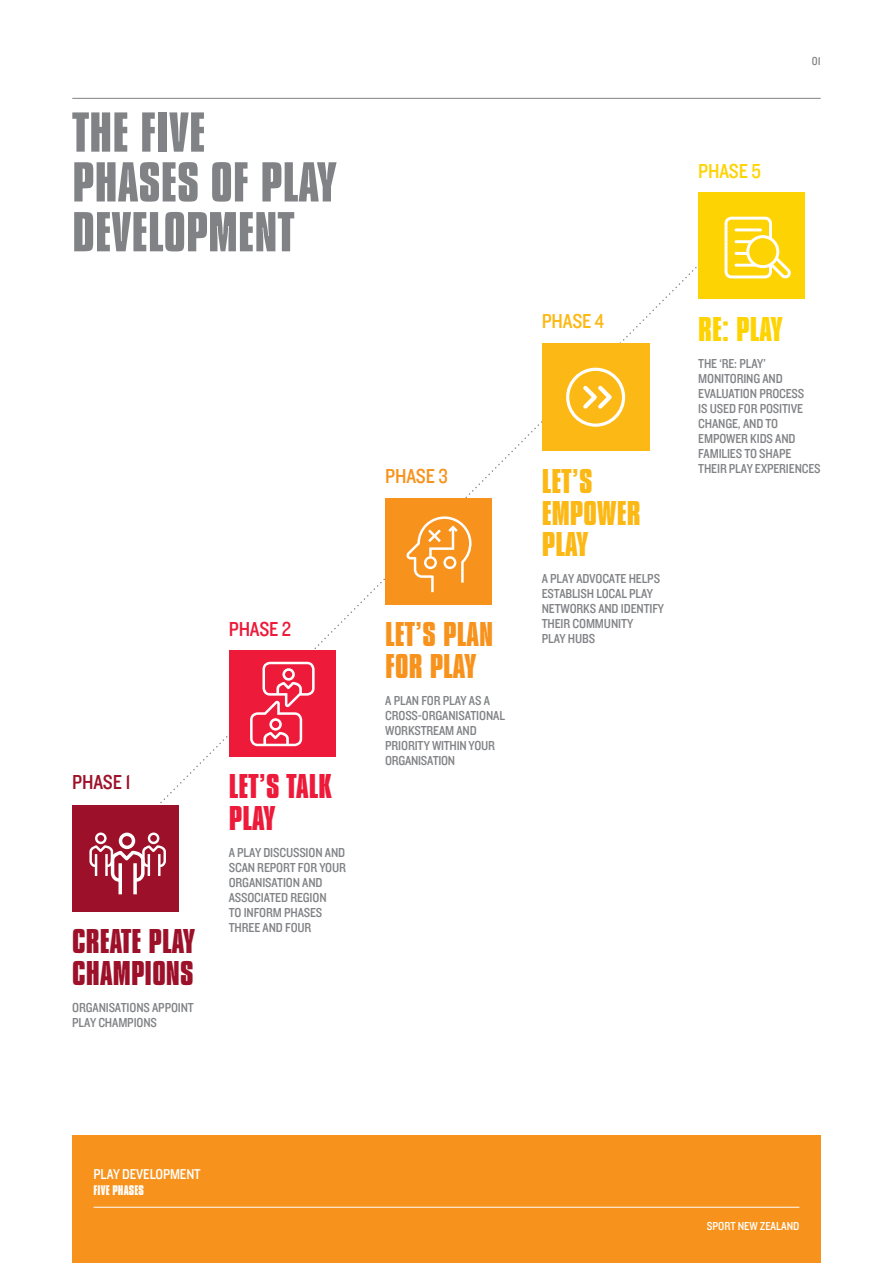
<style>
.page{position:relative;width:893px;height:1263px;background:#fff}
.page>*{position:absolute;margin:0;border:0;box-sizing:border-box;transform-origin:0 0}
.POINTS{font:700 51.45px/49.8px "Compacta MT Std";letter-spacing:.005em;color:#808285}
.POINTS-2{font:700 31.5px/31.5px "Compacta MT Std";letter-spacing:.005em;color:#9c1129}
.POINTS-3{font:700 31.5px/31.5px "Compacta MT Std";letter-spacing:.005em;color:#f7931d}
.POINTS-4{font:700 31.5px/31.5px "Compacta MT Std";letter-spacing:.005em;color:#fcb814}
.POINTS-5{font:700 31.5px/31.5px "Compacta MT Std";letter-spacing:.005em;color:#ed1a3a}
.POINTS-6{font:700 31.5px "Compacta MT Std";letter-spacing:.005em;color:#fed304}
.Box_Title{font:21px "Knockout HTF30 Junior Welterwt";letter-spacing:-.01em;color:#9c1129}
.Box_Title-2{font:21px "Knockout HTF30 Junior Welterwt";letter-spacing:-.01em;color:#ed1a3a}
.Box_Title-3{font:21px "Knockout HTF30 Junior Welterwt";letter-spacing:-.01em;color:#f7931d}
.Box_Title-4{font:21px "Knockout HTF30 Junior Welterwt";letter-spacing:-.01em;color:#fcb814}
.Box_Title-5{font:21px "Knockout HTF30 Junior Welterwt";letter-spacing:-.01em;color:#fed304}
.Box_Title-6{font:14.85px "Knockout HTF30 Junior Welterwt";letter-spacing:-.01em;color:#fff}
.chart_angle{font:13.5px/15px "Knockout HTF30 Junior Welterwt";letter-spacing:-.01em;color:#808285}
.grey_heading{font:700 12.75px "Compacta MT Std";letter-spacing:.005em;color:#fff}
.white_text_base{font:12px "Knockout HTF30 Junior Welterwt";letter-spacing:-.005em;color:#fff}
.grey_text{font:12px "Knockout HTF30 Junior Welterwt";color:#808285}
</style>
<div class="page">
<hr style="left:72px;top:98px;width:749px;height:1px;background:#808285">
<div style="left:72px;top:805px;width:107px;height:106px;background:#9c1129"></div>
<svg style="left:89px;top:832px;width:77px;height:62px"></svg>
<div style="left:229px;top:651px;width:106px;height:106px;background:#ed1a3a"></div>
<svg style="left:250px;top:662px;width:65px;height:84px"></svg>
<div style="left:385px;top:498px;width:107px;height:107px;background:#f7931d"></div>
<svg style="left:406px;top:516px;width:66px;height:76px"></svg>
<div style="left:542px;top:343px;width:107px;height:108px;background:#fcb814"></div>
<div style="left:566px;top:368px;width:59px;height:59px;border:3px solid #fff;border-radius:50%"></div>
<svg style="left:583px;top:385px;width:29px;height:24px"></svg>
<div style="left:698px;top:192px;width:107px;height:107px;background:#fed304"></div>
<svg style="left:724px;top:217px;width:67px;height:61px"></svg>
<div style="left:72px;top:1135px;width:749px;height:128px;background:#f7931d"></div>
<hr style="left:94px;top:1207px;width:705px;height:1px;background:#fff">
<p class="POINTS" style="left:72px;top:107px;width:266px">THE FIVE<br>PHASES OF PLAY<br>DEVELOPMENT</p>
<p class="Box_Title-2" style="left:229px;top:618px;width:64px">PHASE 2</p>
<p class="Box_Title" style="left:72px;top:771px;width:60px">PHASE 1</p>
<p class="POINTS-2" style="left:72px;top:926px;width:124px">CREATE PLAY<br>CHAMPIONS</p>
<p class="chart_angle" style="left:72px;top:1000px;width:123px">ORGANISATIONS APPOINT<br>PLAY CHAMPIONS</p>
<p class="POINTS-5" style="left:229px;top:771px;width:105px">LET’S TALK<br>PLAY</p>
<p class="chart_angle" style="left:229px;top:845px;width:119px">A PLAY DISCUSSION AND<br>SCAN REPORT FOR YOUR<br>ORGANISATION AND<br>ASSOCIATED REGION<br>TO INFORM PHASES<br>THREE AND FOUR</p>
<p class="Box_Title-5" style="left:698px;top:160px;width:64px">PHASE 5</p>
<p class="grey_text" style="left:812px;top:55px;width:10px">01</p>
<p class="Box_Title-3" style="left:385px;top:465px;width:64px">PHASE 3</p>
<p class="POINTS-3" style="left:385px;top:619px;width:109px">LET’S PLAN<br>FOR PLAY</p>
<p class="chart_angle" style="left:385px;top:693px;width:121px">A PLAN FOR PLAY AS A<br>CROSS-ORGANISATIONAL<br>WORKSTREAM AND<br>PRIORITY WITHIN YOUR<br>ORGANISATION</p>
<p class="Box_Title-4" style="left:542px;top:310px;width:64px">PHASE 4</p>
<p class="POINTS-4" style="left:542px;top:465px;width:100px">LET’S<br>EMPOWER<br>PLAY</p>
<p class="chart_angle" style="left:542px;top:572px;width:124px">A PLAY ADVOCATE HELPS<br>ESTABLISH LOCAL PLAY<br>NETWORKS AND IDENTIFY<br>THEIR COMMUNITY<br>PLAY HUBS</p>
<p class="POINTS-6" style="left:698px;top:311px;width:86px">RE: PLAY</p>
<p class="chart_angle" style="left:698px;top:357px;width:124px">THE ‘RE: PLAY’<br>MONITORING AND<br>EVALUATION PROCESS<br>IS USED FOR POSITIVE<br>CHANGE, AND TO<br>EMPOWER KIDS AND<br>FAMILIES TO SHAPE<br>THEIR PLAY EXPERIENCES</p>
<p class="Box_Title-6" style="left:94px;top:1166px;width:109px">PLAY DEVELOPMENT</p>
<p class="grey_heading" style="left:94px;top:1183px;width:52px">FIVE PHASES</p>
<p class="white_text_base" style="left:707px;top:1220px;width:94px">SPORT NEW ZEALAND</p>
</div>
